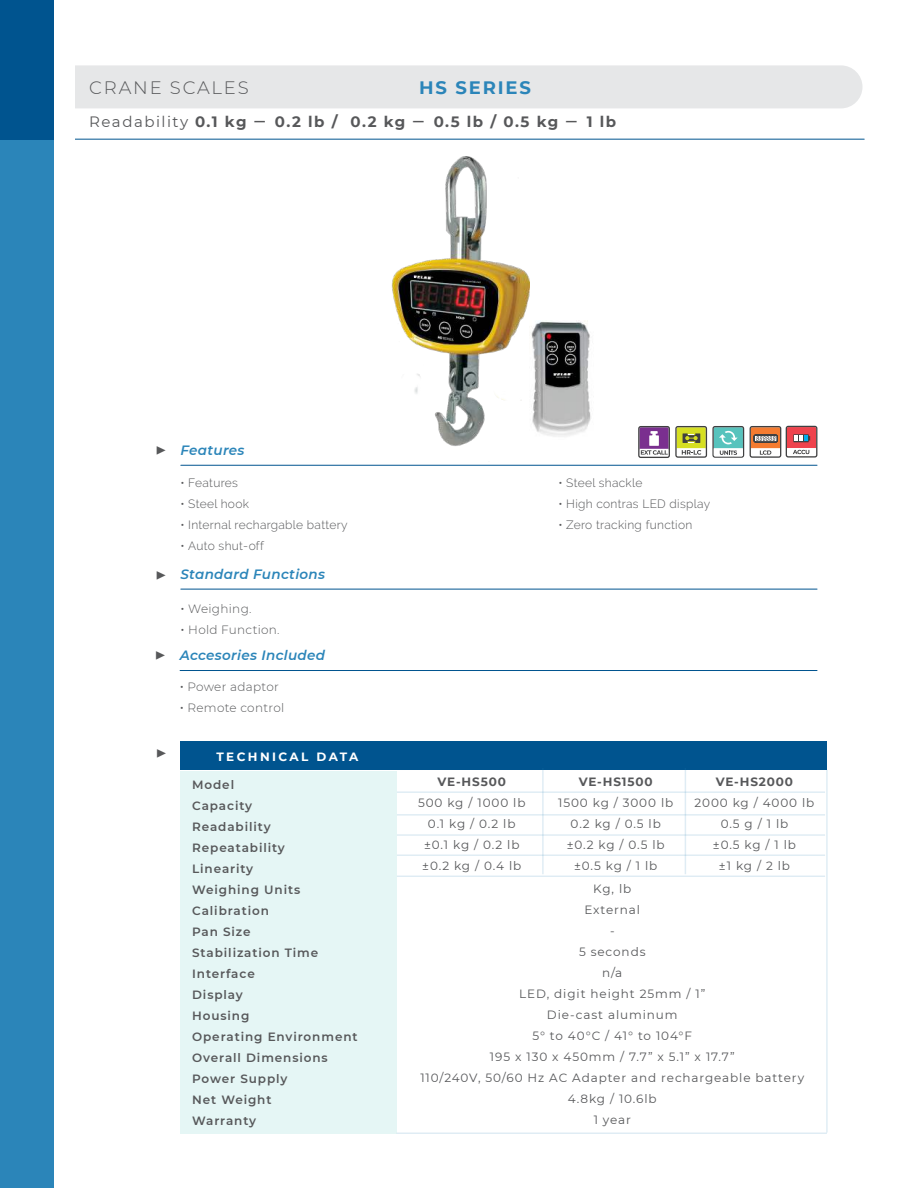
<style>
.page{position:relative;width:918px;height:1188px;background:#fff}
.page>*{position:absolute;margin:0;border:0;box-sizing:border-box;transform-origin:0 0}
.t1{font:300 18px "Montserrat";letter-spacing:.1em;color:#57585a}
.t2{font:700 18px "Montserrat";letter-spacing:.1em;color:#2b85b9}
.t3{font:18px "Minion Pro";color:#57585a}
.t4{font:700 15px "Montserrat";letter-spacing:.09em;color:#57585a}
.t5{font:italic 600 13.5px "Montserrat";letter-spacing:.025em;color:#2b85b9}
.t6{font:12px/21px "Montserrat";letter-spacing:.075em;color:#57585a;text-align:center}
.t7{font:600 12px/21px "Montserrat";letter-spacing:.075em;color:#57585a}
.t8{font:300 12px "Raleway";letter-spacing:.025em;color:#57585a}
.t9{font:300 12px "Montserrat";letter-spacing:.025em;color:#57585a}
.t10{font:700 12px "Montserrat";letter-spacing:.075em;color:#57585a}
.t11{font:700 12px "Montserrat";letter-spacing:.2em;color:#fff}
.s1{font-weight:400}
.s2{font-family:"Minion Pro";font-weight:400;font-style:normal;font-size:18px;color:#57585a}
.s3{font-family:"Raleway"}
</style>
<div class="page">
<div style="left:54px;top:65px;width:809px;height:43px;background:#e6e7e8;border-radius:22px"></div>
<hr style="left:54px;top:139px;width:810px;height:1px;background:#00548f">
<div style="left:0;top:140px;width:54px;height:1048px;background:#2b85b9"></div>
<div style="left:0;top:0;width:54px;height:140px;background:#00548f"></div>
<div style="left:54px;top:0;width:20px;height:1188px;background:#fff"></div>
<hr style="left:826px;top:770px;width:2px;height:363px;background:#2b85b9">
<hr style="left:397px;top:1132px;width:430px;height:2px;background:#2b85b9">
<hr style="left:397px;top:814px;width:428px;height:2px;background:#2b85b9">
<hr style="left:397px;top:834px;width:428px;height:2px;background:#2b85b9">
<hr style="left:397px;top:854px;width:428px;height:2px;background:#2b85b9">
<hr style="left:397px;top:876px;width:428px;height:1px;background:#2b85b9">
<hr style="left:397px;top:791px;width:428px;height:2px;background:#2b85b9">
<div style="left:180px;top:771px;width:217px;height:362px;background:#e5f6f5"></div>
<div style="left:180px;top:741px;width:647px;height:29px;background:#00548f"></div>
<hr style="left:542px;top:768px;width:2px;height:106px;background:#2b85b9">
<hr style="left:685px;top:768px;width:1px;height:106px;background:#2b85b9">
<hr style="left:180px;top:670px;width:637px;height:1px;background:#00548f">
<hr style="left:181px;top:589px;width:636px;height:1px;background:#00548f">
<hr style="left:181px;top:465px;width:636px;height:1px;background:#00548f">
<svg style="left:638px;top:426px;width:106px;height:32px"></svg>
<svg style="left:750px;top:426px;width:67px;height:32px"></svg>
<img style="left:531px;top:321px;width:60px;height:116px">
<img style="left:391px;top:156px;width:138px;height:290px">
<h1 class="t1" style="left:89px;top:80px;width:161px">CRANE SCALES</h1>
<h1 class="t2" style="left:419px;top:79px;width:113px">HS SERIES</h1>
<p class="t4" style="left:89px;top:115px;width:528px"><span class="s1">Readability</span> 0.1 kg ̶ 0.2 lb / 0.2 kg ̶ 0.5 lb / 0.5 kg ̶ 1 lb</p>
<p class="t5" style="left:155px;top:443px;width:91px"><span class="s2">▶</span> Features</p>
<h1 class="t3" style="left:155px;top:563px;width:12px">▶</h1>
<h1 class="t3" style="left:155px;top:644px;width:12px">▶</h1>
<p class="t8" style="left:180px;top:478px;width:59px">• Features</p>
<p class="t8" style="left:558px;top:478px;width:86px">• Steel shackle</p>
<p class="t8" style="left:180px;top:499px;width:70px">• Steel hook</p>
<p class="t8" style="left:558px;top:499px;width:153px">• High contras LED display</p>
<p class="t8" style="left:180px;top:520px;width:169px">• Internal rechargable battery</p>
<p class="t8" style="left:558px;top:520px;width:135px">• Zero tracking function</p>
<p class="t8" style="left:180px;top:541px;width:85px">• Auto shut-off</p>
<p class="t5" style="left:180px;top:566px;width:146px">Standard Functions</p>
<p class="t9" style="left:180px;top:604px;width:73px"><span class="s3">•</span> Weighing.</p>
<p class="t9" style="left:180px;top:625px;width:101px"><span class="s3">•</span> Hold Function.</p>
<p class="t5" style="left:180px;top:648px;width:147px">Accesories Included</p>
<p class="t9" style="left:180px;top:682px;width:101px"><span class="s3">•</span> Power adaptor</p>
<p class="t9" style="left:180px;top:703px;width:106px"><span class="s3">•</span> Remote control</p>
<h1 class="t3" style="left:156px;top:741px;width:12px">▶</h1>
<p class="t11" style="left:216px;top:751px;width:143px">TECHNICAL DATA</p>
<p class="t7" style="left:192px;top:775px;width:167px">Model<br>Capacity<br>Readability<br>Repeatability<br>Linearity<br>Weighing Units<br>Calibration<br>Pan Size<br>Stabilization Time<br>Interface<br>Display<br>Housing<br>Operating Environment<br>Overall Dimensions<br>Power Supply<br>Net Weight<br>Warranty</p>
<p class="t10" style="left:438px;top:776px;width:70px">VE-HS500</p>
<p class="t6" style="left:418px;top:793px;width:109px">500 kg / 1000 lb<br>0.1 kg / 0.2 lb ±0.1 kg / 0.2 lb ±0.2 kg / 0.4 lb</p>
<p class="t10" style="left:579px;top:776px;width:75px">VE-HS1500</p>
<p class="t6" style="left:558px;top:793px;width:117px">1500 kg / 3000 lb<br>0.2 kg / 0.5 lb ±0.2 kg / 0.5 lb ±0.5 kg / 1 lb</p>
<p class="t10" style="left:716px;top:776px;width:79px">VE-HS2000</p>
<p class="t6" style="left:695px;top:793px;width:121px">2000 kg / 4000 lb<br>0.5 g / 1 lb<br>±0.5 kg / 1 lb<br>±1 kg / 2 lb</p>
<p class="t6" style="left:420px;top:879px;width:385px">Kg, lb<br>External<br>-<br>5 seconds<br>n/a<br>LED, digit height 25mm / 1”<br>Die-cast aluminum<br>5° to 40°C / 41° to 104°F<br>195 x 130 x 450mm / 7.7” x 5.1” x 17.7”<br>110/240V, 50/60 Hz AC Adapter and rechargeable battery<br>4.8kg / 10.6lb<br>1 year</p>
</div>
